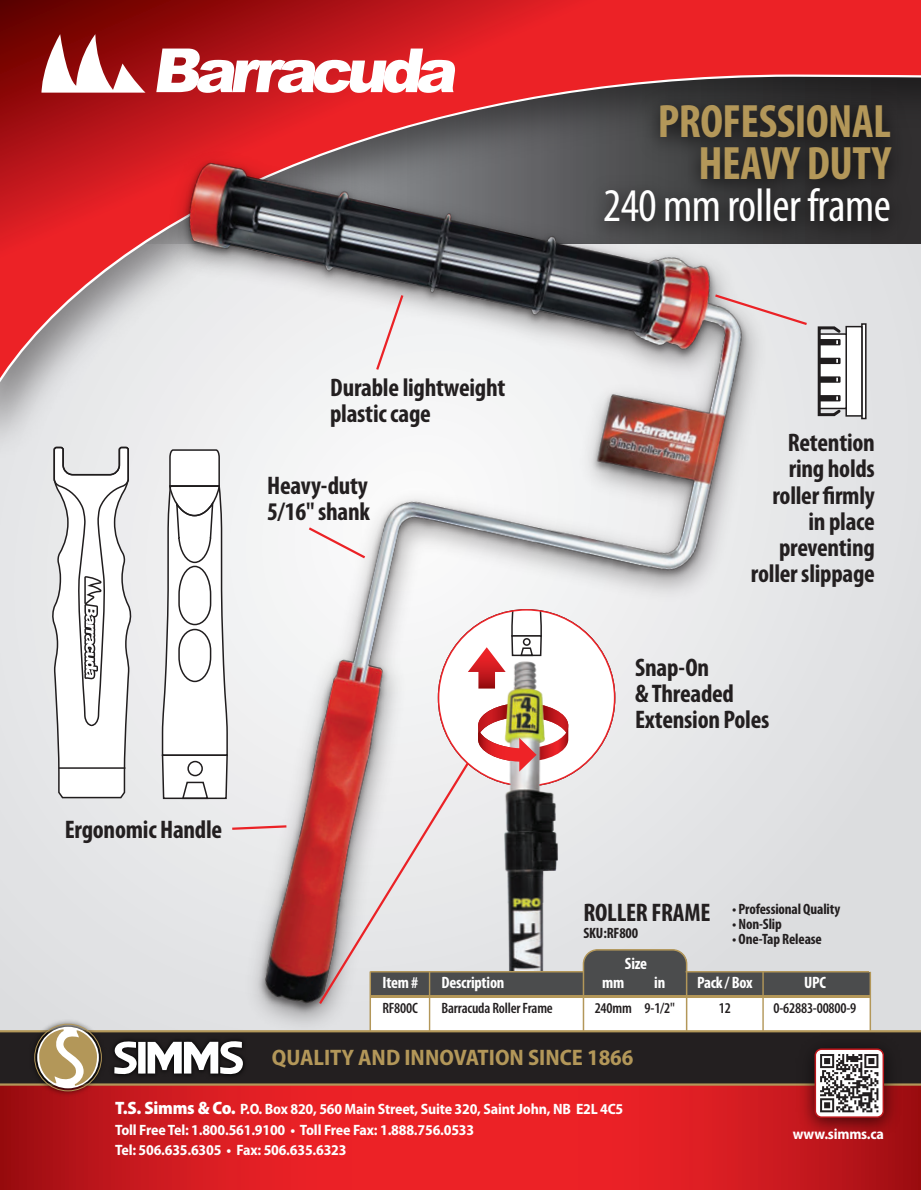
<style>
.page{position:relative;width:921px;height:1190px;background:#fff}
.page>*{position:absolute;margin:0;border:0;box-sizing:border-box;transform-origin:0 0}
.t1{font:700 condensed 47.1px/42px "Myriad Pro";letter-spacing:-.01em;color:#b39759;text-align:right}
.t2{font:condensed 47.1px "Myriad Pro";letter-spacing:-.01em;color:#fff}
.t3{font:700 condensed 25.5px/26.2px "Myriad Pro";letter-spacing:-.01em;color:#231f20}
.t4{font:700 semi-condensed 22.5px "Myriad Pro";color:#b39759}
.t5{font:700 condensed 16.5px "Myriad Pro";letter-spacing:-.015em;color:#fff}
.t6{font:700 semi-condensed 15px/20.7px "Myriad Pro";letter-spacing:-.015em;color:#fff}
.t7{font:600 condensed 15px "Myriad Pro";letter-spacing:-.015em;color:#231f20}
.t8{font:700 condensed 15px "Myriad Pro";letter-spacing:-.01em;color:#231f20}
.s1{font-weight:900;font-size:18px}
</style>
<div class="page">
<div style="left:0;top:239px;width:920px;height:838px;background:#dfe0e2"></div>
<svg style="left:599px;top:0;width:321px;height:414px;fill:#ec2226"></svg>
<svg style="left:0;top:0;width:599px;height:77px;background:#b41316"></svg>
<img style="left:0;top:275px;width:799px;height:748px">
<svg style="left:41px;top:34px;width:104px;height:43px"></svg>
<svg style="left:156px;top:49px;width:299px;height:28px"></svg>
<svg style="left:161px;top:448px;width:67px;height:352px;background:#e7e7e7"></svg>
<div style="left:187px;top:761px;width:16px;height:15px;border:2px solid #201d1e;border-radius:50%"></div>
<svg style="left:50px;top:446px;width:83px;height:353px"></svg>
<div style="left:438px;top:610px;width:176px;height:176px;background:#fff;border-radius:50%"></div>
<img style="left:490px;top:688px;width:78px;height:283px">
<img style="left:478px;top:703px;width:90px;height:69px">
<svg style="left:467px;top:610px;width:75px;height:78px"></svg>
<svg style="left:860px;top:323px;width:6px;height:96px"></svg>
<div style="left:845px;top:326px;width:17px;height:91px;background:#fff;border:2px solid #201d1e"></div>
<div style="left:818px;top:333px;width:28px;height:76px;background:#fff"></div>
<svg style="left:815px;top:325px;width:27px;height:92px"></svg>
<img style="left:0;top:77px;width:920px;height:198px">
<div style="left:370px;top:972px;width:498px;height:108px;background:#fff"></div>
<div style="left:370px;top:971px;width:499px;height:25px;background:#4b4c4d"></div>
<hr style="left:370px;top:995px;width:499px;height:3px;background:#b39759">
<hr style="left:370px;top:971px;width:213px;height:1px;background:#b39759">
<hr style="left:685px;top:971px;width:184px;height:1px;background:#b39759">
<hr style="left:762px;top:972px;width:1px;height:108px;background:#b39759">
<hr style="left:369px;top:971px;width:2px;height:109px;background:#b39759">
<hr style="left:428px;top:971px;width:2px;height:109px;background:#b39759">
<hr style="left:869px;top:972px;width:1px;height:108px;background:#b39759">
<svg style="left:581px;top:948px;width:107px;height:82px"></svg>
<svg style="left:0;top:1086px;width:920px;height:104px;background:#d71c21"></svg>
<svg style="left:712px;top:293px;width:97px;height:34px"></svg>
<svg style="left:374px;top:293px;width:31px;height:79px"></svg>
<svg style="left:306px;top:525px;width:61px;height:35px;background:#f6e9ea"></svg>
<svg style="left:230px;top:824px;width:59px;height:7px"></svg>
<svg style="left:317px;top:760px;width:153px;height:246px"></svg>
<svg style="left:0;top:1030px;width:920px;height:56px;background:#302925"></svg>
<img style="left:791px;top:1029px;width:115px;height:114px">
<svg style="left:814px;top:1048px;width:69px;height:70px"></svg>
<img style="left:28px;top:1017px;width:221px;height:81px">
<div style="left:34px;top:1024px;width:68px;height:67px;border:1px solid #b39759;border-radius:50%"></div>
<div style="left:37px;top:1027px;width:62px;height:61px;background:#fff;border-radius:50%"></div>
<svg style="left:38px;top:1029px;width:60px;height:57px"></svg>
<svg style="left:114px;top:1040px;width:129px;height:35px;background:#9e9c9d"></svg>
<h1 class="t1" style="left:657px;top:100px;width:235px">PROFESSIONAL<br>HEAVY DUTY</h1>
<h1 class="t2" style="left:603px;top:177px;width:289px">240 mm roller frame</h1>
<p class="t3" style="left:65px;top:816px;width:159px">Ergonomic Handle</p>
<p class="t3" style="left:330px;top:374px;width:177px">Durable lightweight plastic cage</p>
<p class="t3" style="left:267px;top:471px;width:104px">Heavy-duty<br>5/16" shank</p>
<p class="t3" style="left:750px;top:429px;width:125px;text-align:right">Retention ring holds roller firmly in place preventing roller slippage</p>
<p class="t3" style="left:634px;top:653px;width:136px">Snap-On<br>&amp; Threaded<br>Extension Poles</p>
<p class="t3" style="left:583px;top:899px;width:128px">ROLLER FRAME</p>
<p class="t8" style="left:583px;top:923px;width:56px">SKU:RF800</p>
<p class="t5" style="left:624px;top:953px;width:24px">Size</p>
<p class="t8" style="left:732px;top:899px;width:109px">• Professional Quality</p>
<p class="t8" style="left:732px;top:914px;width:51px">• Non-Slip</p>
<p class="t8" style="left:732px;top:929px;width:91px">• One-Tap Release</p>
<p class="t5" style="left:382px;top:972px;width:37px">Item #</p>
<p class="t5" style="left:441px;top:972px;width:64px">Description</p>
<p class="t5" style="left:602px;top:972px;width:24px">mm</p>
<p class="t5" style="left:654px;top:972px;width:13px">in</p>
<p class="t5" style="left:696px;top:972px;width:57px">Pack / Box</p>
<p class="t5" style="left:803px;top:972px;width:23px">UPC</p>
<p class="t7" style="left:382px;top:999px;width:37px">RF800C</p>
<p class="t7" style="left:441px;top:999px;width:113px">Barracuda Roller Frame</p>
<p class="t7" style="left:594px;top:999px;width:82px">240mm 9-1/2"</p>
<p class="t7" style="left:718px;top:999px;width:14px">12</p>
<p class="t7" style="left:773px;top:999px;width:84px">0-62883-00800-9</p>
<p class="t4" style="left:272px;top:1045px;width:363px">QUALITY AND INNOVATION SINCE 1866</p>
<p class="t6" style="left:115px;top:1099px;width:509px"><span class="s1">T.S. Simms &amp; Co.</span> P.O. Box 820, 560 Main Street, Suite 320, Saint John, NB E2L 4C5<br>Toll Free Tel: 1.800.561.9100 • Toll Free Fax: 1.888.756.0533<br>Tel: 506.635.6305 • Fax: 506.635.6323</p>
<p class="t6" style="left:792px;top:1124px;width:93px">www.simms.ca</p>
</div>
